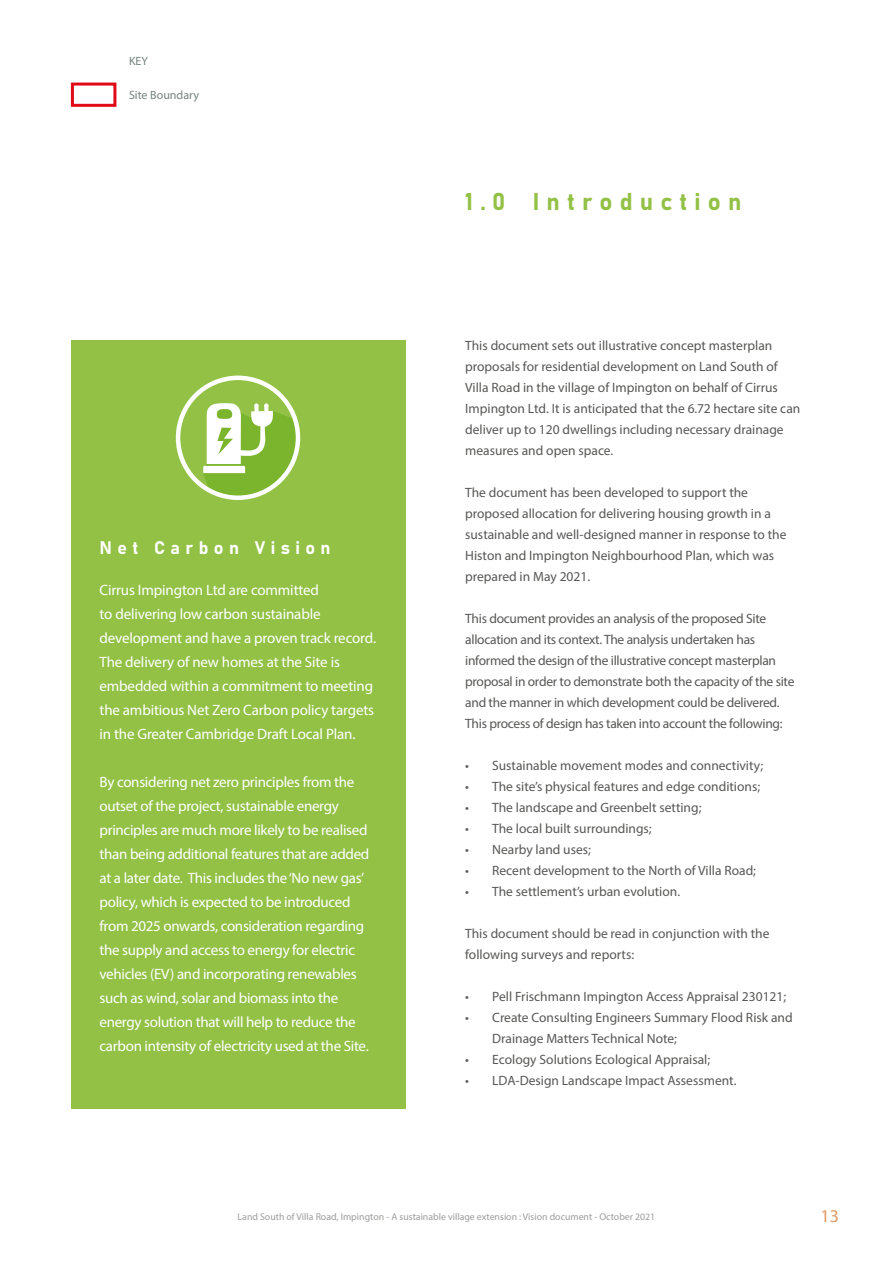
<style>
.page{position:relative;width:893px;height:1263px;background:#fff}
.page>*{position:absolute;margin:0;border:0;box-sizing:border-box;transform-origin:0 0}
.t1{font:24px "Bahnschrift";letter-spacing:.3em;color:#92c145}
.t2{font:18px "Bahnschrift";letter-spacing:.3em;color:#fff}
.t3{font:18px "Myriad Pro";color:#e29960}
.t4{font:15px/24px "Myriad Pro";letter-spacing:-.02em;color:#fff}
.t5{font:13.5px/21px "Myriad Pro";color:#575756}
.t6{font:13.5px/21px "Myriad Pro";letter-spacing:-.02em;color:#575756}
.t7{font:12px "Myriad Pro";color:#768380}
.t8{font:9.9px "Myriad Pro";color:#9d9d9c}
</style>
<div class="page">
<div style="left:71px;top:340px;width:334px;height:768px;background:#92c145"></div>
<div style="left:71px;top:83px;width:45px;height:24px;border:3px solid #e00a17"></div>
<svg style="left:203px;top:403px;width:96px;height:97px"></svg>
<div style="left:176px;top:376px;width:124px;height:124px;border:4px solid #fff;border-radius:50%"></div>
<p class="t7" style="left:129px;top:54px;width:20px">KEY</p>
<p class="t7" style="left:129px;top:88px;width:72px">Site Boundary</p>
<h2 class="t2" style="left:100px;top:537px;width:233px">Net Carbon Vision</h2>
<p class="t4" style="left:100px;top:578px;width:278px">Cirrus Impington Ltd are committed<br>to delivering low carbon sustainable development and have a proven track record.<br>The delivery of new homes at the Site is embedded within a commitment to meeting the ambitious Net Zero Carbon policy targets in the Greater Cambridge Draft Local Plan.</p>
<p class="t4" style="left:100px;top:770px;width:271px">By considering net zero principles from the outset of the project, sustainable energy principles are much more likely to be realised than being additional features that are added at a later date. This includes the ‘No new gas’ policy, which is expected to be introduced from 2025 onwards, consideration regarding the supply and access to energy for electric vehicles (EV) and incorporating renewables such as wind, solar and biomass into the energy solution that will help to reduce the carbon intensity of electricity used at the Site.</p>
<h1 class="t1" style="left:465px;top:187px;width:278px">1.0 Introduction</h1>
<p class="t5" style="left:465px;top:334px;width:337px">This document sets out illustrative concept masterplan proposals for residential development on Land South of Villa Road in the village of Impington on behalf of Cirrus Impington Ltd. It is anticipated that the 6.72 hectare site can deliver up to 120 dwellings including necessary drainage measures and open space.</p>
<p class="t5" style="left:465px;top:482px;width:323px">The document has been developed to support the proposed allocation for delivering housing growth in a sustainable and well-designed manner in response to the Histon and Impington Neighbourhood Plan, which was prepared in May 2021.</p>
<p class="t6" style="left:465px;top:608px;width:331px">This document provides an analysis of the proposed Site allocation and its context. The analysis undertaken has informed the design of the illustrative concept masterplan proposal in order to demonstrate both the capacity of the site and the manner in which development could be delivered.<br>This process of design has taken into account the following:</p>
<p class="t5" style="left:465px;top:755px;width:299px">• Sustainable movement modes and connectivity;</p>
<p class="t5" style="left:465px;top:776px;width:296px">• The site’s physical features and edge conditions;</p>
<p class="t5" style="left:465px;top:797px;width:238px">• The landscape and Greenbelt setting;</p>
<p class="t5" style="left:465px;top:818px;width:188px">• The local built surroundings;</p>
<p class="t5" style="left:465px;top:839px;width:127px">• Nearby land uses;</p>
<p class="t5" style="left:465px;top:860px;width:292px">• Recent development to the North of Villa Road;</p>
<p class="t5" style="left:465px;top:881px;width:216px">• The settlement’s urban evolution.</p>
<p class="t5" style="left:465px;top:923px;width:306px">This document should be read in conjunction with the following surveys and reports:</p>
<p class="t5" style="left:465px;top:986px;width:323px">• Pell Frischmann Impington Access Appraisal 230121;</p>
<p class="t5" style="left:492px;top:1007px;width:302px;text-indent:-27px">• Create Consulting Engineers Summary Flood Risk and<br>Drainage Matters Technical Note;</p>
<p class="t5" style="left:465px;top:1049px;width:247px">• Ecology Solutions Ecological Appraisal;</p>
<p class="t5" style="left:465px;top:1070px;width:273px">• LDA-Design Landscape Impact Assessment.</p>
<p class="t8" style="left:238px;top:1210px;width:419px">Land South of Villa Road, Impington - A sustainable village extension : Vision document - October 2021</p>
<h2 class="t3" style="left:820px;top:1205px;width:20px">13</h2>
</div>
